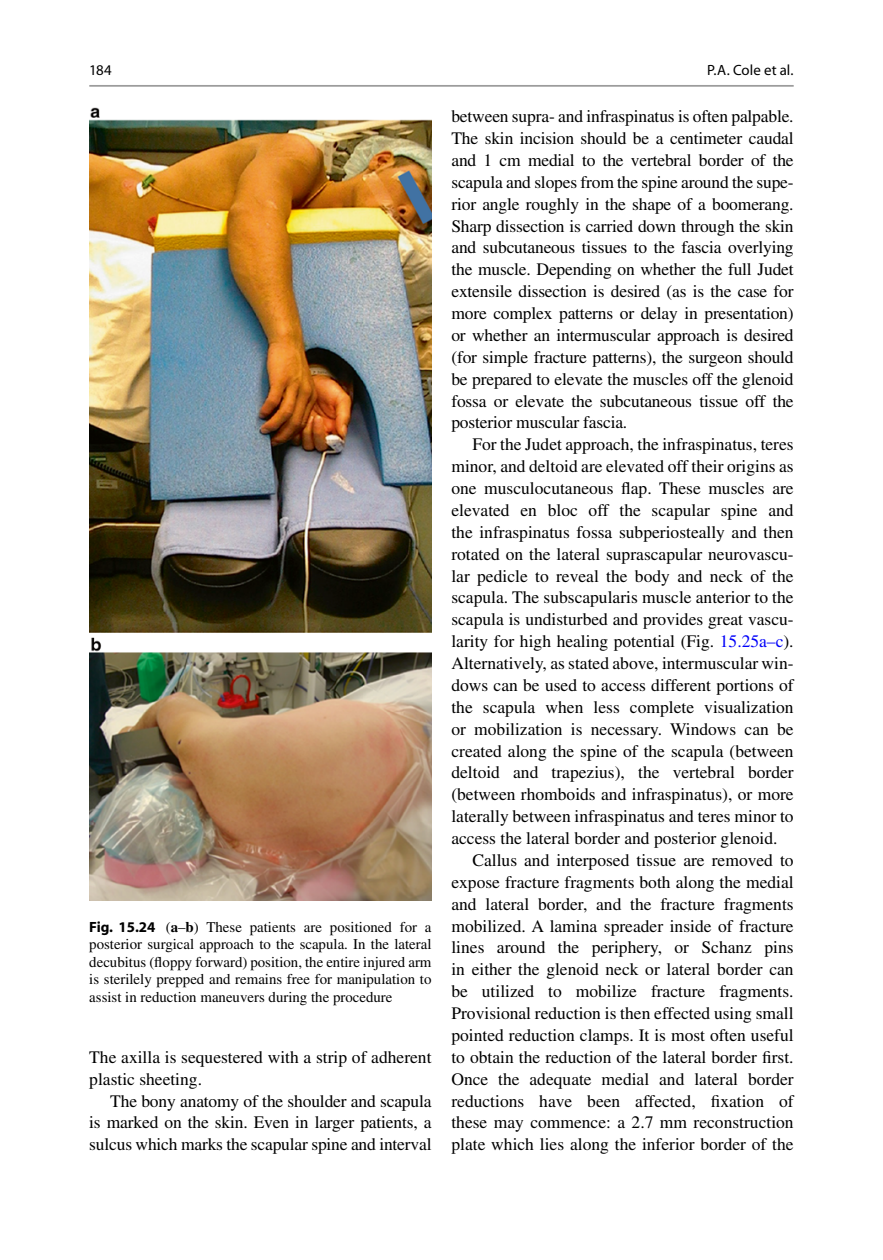
<style>
.page{position:relative;width:883px;height:1260px;background:#fff}
.page>*{position:absolute;margin:0;border:0;box-sizing:border-box;transform-origin:0 0}
.t1{font:17.5px/21.9px "Cpklhm Times";color:#000;text-align:justify}
.t2{font:14.88px/17.5px "Cpklhm Times";color:#000;text-align:justify}
.t3{font:14.88px "Fqwwnq Myriad";letter-spacing:.01em;color:#000}
.s1{font-family:"Wqgqvl Myriad";font-weight:700}
.s2{font-family:"Fhbysb Times";font-weight:700}
.s3{color:#0000fa}
</style>
<div class="page">
<img style="left:89px;top:107px;width:343px;height:793px">
<hr style="left:89px;top:85px;width:705px;height:2px;background:#9c9c9c">
<p class="t3" style="left:89px;top:64px;width:24px">184</p>
<p class="t2" style="left:89px;top:919px;width:344px"><span class="s1">Fig. 15.24</span> ( <span class="s2">a</span> – <span class="s2">b</span> ) These patients are positioned for a posterior surgical approach to the scapula. In the lateral decubitus (floppy forward) position, the entire injured arm is sterilely prepped and remains free for manipulation to assist in reduction maneuvers during the procedure</p>
<p class="t1" style="left:89px;top:1048px;width:344px">The axilla is sequestered with a strip of adherent plastic sheeting.</p>
<p class="t1" style="left:89px;top:1091px;width:344px;text-indent:21px">The bony anatomy of the shoulder and scapula is marked on the skin. Even in larger patients, a sulcus which marks the scapular spine and interval</p>
<p class="t3" style="left:707px;top:64px;width:88px">P.A. Cole et al.</p>
<p class="t1" style="left:451px;top:107px;width:344px">between supra- and infraspinatus is often palpable.<br>The skin incision should be a centimeter caudal and 1 cm medial to the vertebral border of the scapula and slopes from the spine around the supe&shy;rior angle roughly in the shape of a boomerang.<br>Sharp dissection is carried down through the skin and subcutaneous tissues to the fascia overlying the muscle. Depending on whether the full Judet extensile dissection is desired (as is the case for more complex patterns or delay in presentation) or whether an intermuscular approach is desired (for simple fracture patterns), the surgeon should be prepared to elevate the muscles off the glenoid fossa or elevate the subcutaneous tissue off the posterior muscular fascia.</p>
<p class="t1" style="left:472px;top:435px;width:323px">For the Judet approach, the infraspinatus, teres</p>
<p class="t1" style="left:451px;top:457px;width:344px">minor, and deltoid are elevated off their origins as</p>
<p class="t1" style="left:451px;top:479px;width:344px">one musculocutaneous flap. These muscles are</p>
<p class="t1" style="left:451px;top:501px;width:344px">elevated en bloc off the scapular spine and</p>
<p class="t1" style="left:451px;top:523px;width:344px">the infraspinatus fossa subperiosteally and then</p>
<p class="t1" style="left:451px;top:545px;width:344px">rotated on the lateral suprascapular neurovascu-</p>
<p class="t1" style="left:451px;top:566px;width:344px">lar pedicle to reveal the body and neck of the</p>
<p class="t1" style="left:451px;top:588px;width:344px">scapula. The subscapularis muscle anterior to the</p>
<p class="t1" style="left:451px;top:610px;width:344px">scapula is undisturbed and provides great vascu-</p>
<p class="t1" style="left:451px;top:632px;width:344px">larity for high healing potential (Fig. <span class="s3">15.25a–c</span> ).</p>
<p class="t1" style="left:451px;top:654px;width:344px">Alternatively, as stated above, intermuscular win-</p>
<p class="t1" style="left:451px;top:676px;width:344px">dows can be used to access different portions of</p>
<p class="t1" style="left:451px;top:698px;width:344px">the scapula when less complete visualization</p>
<p class="t1" style="left:451px;top:720px;width:344px">or mobilization is necessary. Windows can be</p>
<p class="t1" style="left:451px;top:741px;width:344px">created along the spine of the scapula (between</p>
<p class="t1" style="left:451px;top:763px;width:344px">deltoid and trapezius), the vertebral border</p>
<p class="t1" style="left:451px;top:785px;width:344px">(between rhomboids and infraspinatus), or more</p>
<p class="t1" style="left:451px;top:807px;width:344px">laterally between infraspinatus and teres minor to</p>
<p class="t1" style="left:451px;top:829px;width:328px">access the lateral border and posterior glenoid.</p>
<p class="t1" style="left:472px;top:851px;width:323px">Callus and interposed tissue are removed to</p>
<p class="t1" style="left:451px;top:873px;width:344px">expose fracture fragments both along the medial</p>
<p class="t1" style="left:451px;top:895px;width:344px">and lateral border, and the fracture fragments</p>
<p class="t1" style="left:451px;top:916px;width:344px">mobilized. A lamina spreader inside of fracture</p>
<p class="t1" style="left:451px;top:938px;width:344px">lines around the periphery, or Schanz pins</p>
<p class="t1" style="left:451px;top:960px;width:344px">in either the glenoid neck or lateral border can</p>
<p class="t1" style="left:451px;top:982px;width:344px">be utilized to mobilize fracture fragments.</p>
<p class="t1" style="left:451px;top:1004px;width:344px">Provisional reduction is then effected using small</p>
<p class="t1" style="left:451px;top:1026px;width:344px">pointed reduction clamps. It is most often useful</p>
<p class="t1" style="left:451px;top:1048px;width:344px">to obtain the reduction of the lateral border first.</p>
<p class="t1" style="left:451px;top:1070px;width:344px">Once the adequate medial and lateral border</p>
<p class="t1" style="left:451px;top:1091px;width:344px">reductions have been affected, fixation of</p>
<p class="t1" style="left:451px;top:1113px;width:344px">these may commence: a 2.7 mm reconstruction</p>
<p class="t1" style="left:451px;top:1135px;width:344px">plate which lies along the inferior border of the</p>
</div>
